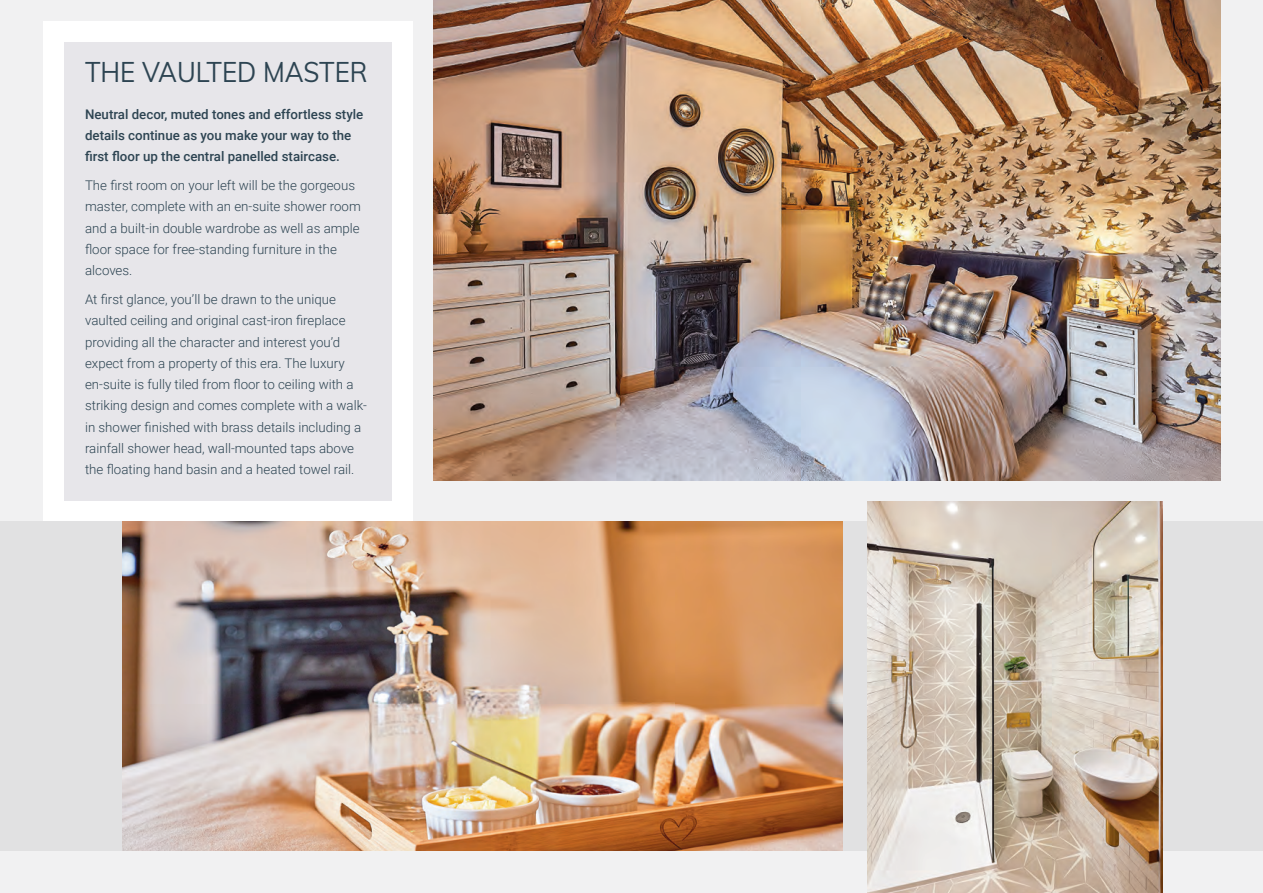
<style>
.page{position:relative;width:1263px;height:893px;background:#f1f1f2}
.page>*{position:absolute;margin:0;border:0;box-sizing:border-box;transform-origin:0 0}
.t1{font:27.9px "Muli";color:#2d4452;scale:.92 1}
.t2{font:300 13.35px/21.3px "Roboto";color:#2d4452}
.t3{font:500 13.35px/21.3px "Roboto";color:#2d4452}
</style>
<div class="page">
<div style="left:0;top:521px;width:1263px;height:329px;background:#e1e1e2"></div>
<div style="left:43px;top:21px;width:369px;height:500px;background:#fff"></div>
<div style="left:64px;top:43px;width:327px;height:458px;background:#e7e6ea"></div>
<img style="left:434px;top:0;width:786px;height:480px">
<img style="left:122px;top:521px;width:721px;height:329px">
<img style="left:867px;top:501px;width:295px;height:392px">
<p class="t1" style="left:85px;top:52px;width:309px">THE VAULTED MASTER</p>
<p class="t3" style="left:85px;top:103px;width:280px">Neutral decor, muted tones and effortless style details continue as you make your way to the first floor up the central panelled staircase.</p>
<p class="t2" style="left:85px;top:174px;width:277px">The first room on your left will be the gorgeous master, complete with an en-suite shower room and a built-in double wardrobe as well as ample floor space for free-standing furniture in the alcoves.</p>
<p class="t2" style="left:85px;top:288px;width:283px">At first glance, you’ll be drawn to the unique vaulted ceiling and original cast-iron fireplace providing all the character and interest you’d expect from a property of this era. The luxury en-suite is fully tiled from floor to ceiling with a striking design and comes complete with a walk&shy;in shower finished with brass details including a rainfall shower head, wall-mounted taps above the floating hand basin and a heated towel rail.</p>
</div>
